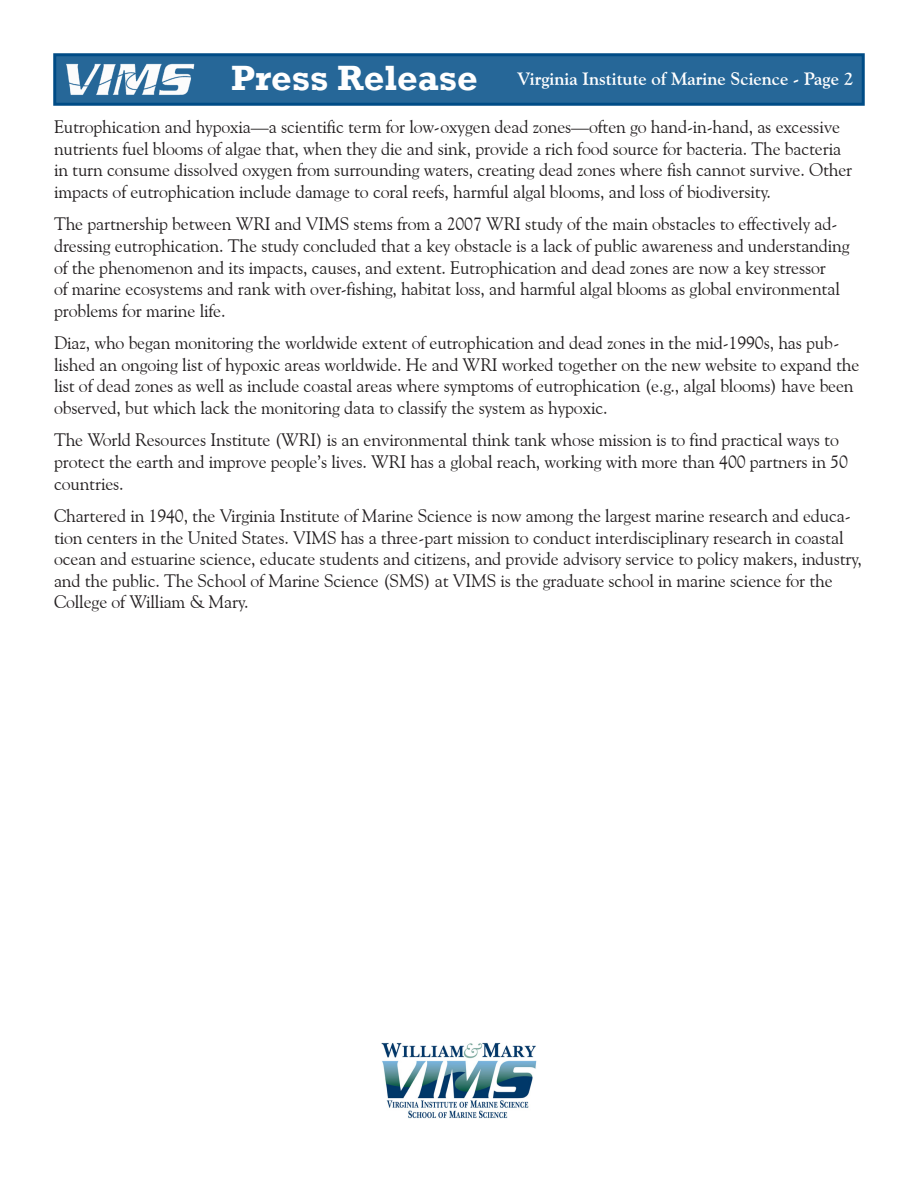
<style>
.page{position:relative;width:918px;height:1188px;background:#fff}
.page>*{position:absolute;margin:0;border:0;box-sizing:border-box;transform-origin:0 0}
.Press_Release_Headin{font:700 36px "Rockwell";color:#fff}
.Body_Text{font:18px/21.6px "Goudy Old Style BT";letter-spacing:-.01em;color:#231f20}
.Running_Head_-_pg{font:700 18px "Goudy Old Style BT";color:#fff}
</style>
<div class="page">
<img style="left:381px;top:1042px;width:156px;height:77px">
<div style="left:53px;top:53px;width:812px;height:53px;background:#266798;border:3px solid #004c86"></div>
<img style="left:66px;top:64px;width:128px;height:31px">
<p class="Press_Release_Headin" style="left:231px;top:56px;width:248px">Press Release</p>
<p class="Running_Head_-_pg" style="left:517px;top:68px;width:338px">Virginia Institute of Marine Science - Page 2</p>
<p class="Body_Text" style="left:54px;top:116px;width:800px">Eutrophication and hypoxia—a scientific term for low-oxygen dead zones—often go hand-in-hand, as excessive nutrients fuel blooms of algae that, when they die and sink, provide a rich food source for bacteria. The bacteria in turn consume dissolved oxygen from surrounding waters, creating dead zones where fish cannot survive. Other impacts of eutrophication include damage to coral reefs, harmful algal blooms, and loss of biodiversity.</p>
<p class="Body_Text" style="left:54px;top:213px;width:797px">The partnership between WRI and VIMS stems from a 2007 WRI study of the main obstacles to effectively ad&shy;dressing eutrophication. The study concluded that a key obstacle is a lack of public awareness and understanding of the phenomenon and its impacts, causes, and extent. Eutrophication and dead zones are now a key stressor<br>of marine ecosystems and rank with over-fishing, habitat loss, and harmful algal blooms as global environmental problems for marine life.</p>
<p class="Body_Text" style="left:54px;top:332px;width:807px">Diaz, who began monitoring the worldwide extent of eutrophication and dead zones in the mid-1990s, has pub&shy;lished an ongoing list of hypoxic areas worldwide. He and WRI worked together on the new website to expand the list of dead zones as well as include coastal areas where symptoms of eutrophication (e.g., algal blooms) have been observed, but which lack the monitoring data to classify the system as hypoxic.</p>
<p class="Body_Text" style="left:54px;top:429px;width:795px">The World Resources Institute (WRI) is an environmental think tank whose mission is to find practical ways to protect the earth and improve people’s lives. WRI has a global reach, working with more than 400 partners in 50 countries.</p>
<p class="Body_Text" style="left:54px;top:505px;width:809px">Chartered in 1940, the Virginia Institute of Marine Science is now among the largest marine research and educa&shy;tion centers in the United States. VIMS has a three-part mission to conduct interdisciplinary research in coastal ocean and estuarine science, educate students and citizens, and provide advisory service to policy makers, industry, and the public. The School of Marine Science (SMS) at VIMS is the graduate school in marine science for the College of William &amp; Mary.</p>
</div>
